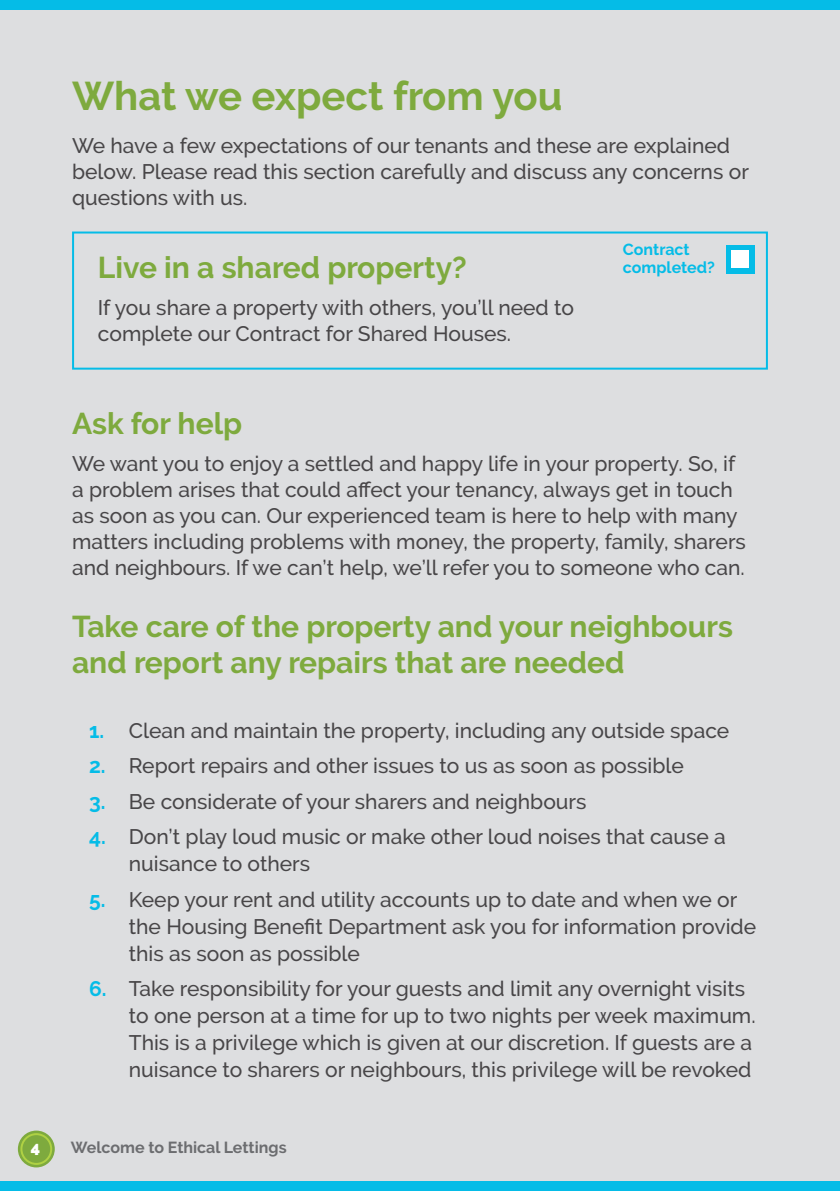
<style>
.page{position:relative;width:840px;height:1191px;background:#fff}
.page>*{position:absolute;margin:0;border:0;box-sizing:border-box;transform-origin:0 0}
.Heading_two{font:700 40px "Raleway";color:#7eaa3e}
.Heading_three{font:700 30px/36px "Raleway";color:#7eaa3e}
.Body_copy{font:500 21px/26px "Raleway";color:#484648}
.t1{font:700 16px "Raleway";color:#6c6d70}
.Heading_three-2{font:700 16px/18px "Raleway";color:#05bce7}
.t2{font:900 16px "Raleway";color:#fff}
.s1{font-weight:700;color:#05bce7}
</style>
<div class="page">
<div style="left:0;top:0;width:839px;height:1191px;background:#dddee0"></div>
<svg style="left:18px;top:1130px;width:37px;height:37px"></svg>
<div style="left:0;top:0;width:839px;height:10px;background:#05bce7"></div>
<div style="left:20px;top:1133px;width:32px;height:31px;border:2px solid #afd144;border-radius:50%"></div>
<div style="left:0;top:1181px;width:839px;height:10px;background:#05bce7"></div>
<div style="left:725px;top:245px;width:29px;height:29px;background:#05bce7"></div>
<div style="left:730px;top:250px;width:18px;height:18px;background:#fff"></div>
<div style="left:72px;top:231px;width:695px;height:139px;border:2px solid #05bce7"></div>
<p class="Heading_two" style="left:72px;top:73px;width:492px">What we expect from you</p>
<p class="Body_copy" style="left:72px;top:132px;width:678px">We have a few expectations of our tenants and these are explained below. Please read this section carefully and discuss any concerns or questions with us.</p>
<p class="Heading_three" style="left:98px;top:249px;width:370px">Live in a shared property?</p>
<p class="Body_copy" style="left:98px;top:295px;width:477px">If you share a property with others, you’ll need to complete our Contract for Shared Houses.</p>
<p class="Heading_three-2" style="left:622px;top:241px;width:93px">Contract completed?</p>
<p class="Heading_three" style="left:72px;top:405px;width:172px">Ask for help</p>
<p class="Body_copy" style="left:72px;top:450px;width:675px">We want you to enjoy a settled and happy life in your property. So, if a problem arises that could affect your tenancy, always get in touch as soon as you can. Our experienced team is here to help with many matters including problems with money, the property, family, sharers and neighbours. If we can’t help, we’ll refer you to someone who can.</p>
<p class="Heading_three" style="left:72px;top:608px;width:662px">Take care of the property and your neighbours and report any repairs that are needed</p>
<p class="Body_copy" style="left:89px;top:717px;width:641px"><span class="s1">1.</span> Clean and maintain the property, including any outside space</p>
<p class="Body_copy" style="left:89px;top:752px;width:596px"><span class="s1">2.</span> Report repairs and other issues to us as soon as possible</p>
<p class="Body_copy" style="left:89px;top:788px;width:498px"><span class="s1">3.</span> Be considerate of your sharers and neighbours</p>
<p class="Body_copy" style="left:129px;top:823px;width:598px;line-height:27px;text-indent:-40px"><span class="s1">4.</span> Don’t play loud music or make other loud noises that cause a nuisance to others</p>
<p class="Body_copy" style="left:129px;top:885px;width:628px;line-height:27px;text-indent:-40px"><span class="s1">5.</span> Keep your rent and utility accounts up to date and when we or the Housing Benefit Department ask you for information provide this as soon as possible</p>
<p class="Body_copy" style="left:129px;top:975px;width:628px;line-height:27px;text-indent:-40px"><span class="s1">6.</span> Take responsibility for your guests and limit any overnight visits to one person at a time for up to two nights per week maximum.<br>This is a privilege which is given at our discretion. If guests are a nuisance to sharers or neighbours, this privilege will be revoked</p>
<p class="t2" style="left:31px;top:1138px;width:11px">4</p>
<p class="t1" style="left:71px;top:1138px;width:217px">Welcome to Ethical Lettings</p>
</div>
